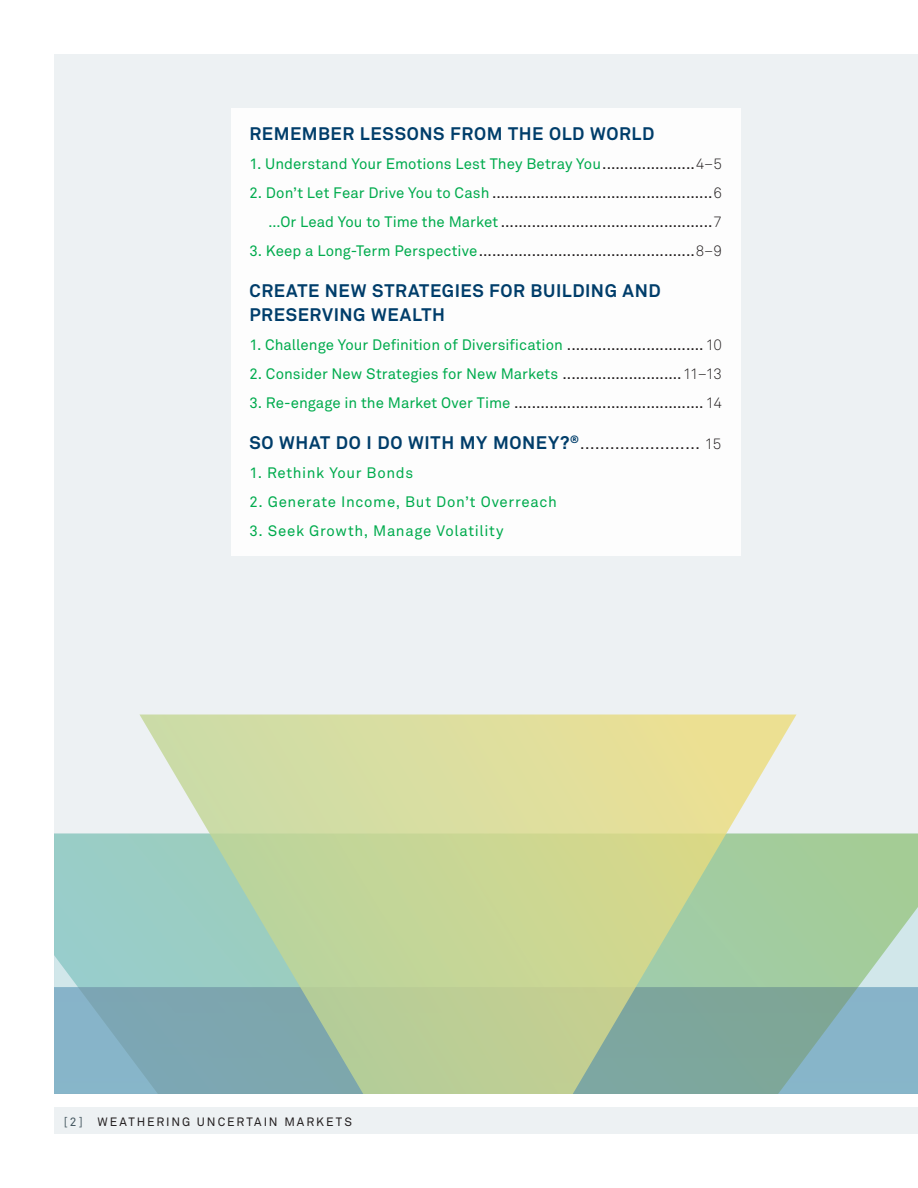
<style>
.page{position:relative;width:918px;height:1188px;background:#fff}
.page>*{position:absolute;margin:0;border:0;box-sizing:border-box;transform-origin:0 0}
.WP__subhead_lvl_1{font:700 18px/24px "Akkurat Pro";letter-spacing:.035em;color:#003d6a}
.WP__subhead_lvl_1-2{font:15px "Akkurat Pro";letter-spacing:.005em;color:#231f20}
.WP__subhead_lvl_1-3{font:15px "Akkurat Pro";letter-spacing:.01em;color:#00ab4d}
.WP__subhead_lvl_1-4{font:15px "Akkurat Pro";letter-spacing:.04em;color:#00ab4d}
.WP__subhead_lvl_1-5{font:15px "Akkurat Pro";letter-spacing:.045em;color:#00ab4d}
.body_txt_-_9_5_14{font:12px "Akkurat Pro";letter-spacing:.155em;color:#231f20}
.s1{color:#231f20}
.s2{font-family:"Akkurat Light Pro";color:#231f20}
.s3{color:#00ab4d}
.s4{font-family:"Akkurat Light Pro"}
.s5{font-weight:700;font-size:18px;color:#003d6a}
.s6{color:#455760}
</style>
<div class="page">
<div style="left:54px;top:54px;width:864px;height:1040px;background:#edf1f3"></div>
<div style="left:54px;top:1107px;width:864px;height:27px;background:#edf1f3"></div>
<div style="left:231px;top:108px;width:510px;height:447px;background:#fff"></div>
<svg style="left:54px;top:834px;width:864px;height:153px;background:#a3ceb3"></svg>
<svg style="left:54px;top:987px;width:864px;height:107px;background:#84b1c0"></svg>
<svg style="left:139px;top:715px;width:658px;height:379px;background:#bbcea1"></svg>
<p class="WP__subhead_lvl_1" style="left:249px;top:121px;width:406px">REMEMBER LESSONS FROM THE OLD WORLD</p>
<p class="WP__subhead_lvl_1-3" style="left:249px;top:155px;width:474px">1. Understand Your Emotions Lest They Betray You<span class="s1">.....................</span><span class="s2">4–5</span></p>
<p class="WP__subhead_lvl_1-2" style="left:249px;top:184px;width:474px"><span class="s3">2. Don’t Let Fear Drive You to Cash</span> ..................................................<span class="s4">6</span></p>
<p class="WP__subhead_lvl_1-2" style="left:268px;top:213px;width:455px"><span class="s3">…Or Lead You to Time the Market</span> ................................................<span class="s4">7</span></p>
<p class="WP__subhead_lvl_1-2" style="left:249px;top:243px;width:474px"><span class="s3">3. Keep a Long-Term Perspective</span>.................................................<span class="s4">8–9</span></p>
<p class="WP__subhead_lvl_1" style="left:249px;top:279px;width:413px">CREATE NEW STRATEGIES FOR BUILDING AND<br>PRESERVING WEALTH</p>
<p class="WP__subhead_lvl_1-3" style="left:249px;top:336px;width:474px">1. Challenge Your Definition of Diversification <span class="s1">...............................</span><span class="s2">10</span></p>
<p class="WP__subhead_lvl_1-3" style="left:249px;top:365px;width:474px">2. Consider New Strategies for New Markets <span class="s1">...........................</span><span class="s2">11–13</span></p>
<p class="WP__subhead_lvl_1-2" style="left:249px;top:394px;width:474px"><span class="s3">3. Re-engage in the Market Over Time</span> ........................................... <span class="s4">14</span></p>
<p class="WP__subhead_lvl_1-2" style="left:249px;top:435px;width:473px"><span class="s5">SO WHAT DO I DO WITH MY MONEY?</span><sup>®</sup>........................ <span class="s4">15</span></p>
<p class="WP__subhead_lvl_1-4" style="left:249px;top:464px;width:165px">1. Rethink Your Bonds</p>
<p class="WP__subhead_lvl_1-5" style="left:249px;top:493px;width:309px">2. Generate Income, But Don’t Overreach</p>
<p class="WP__subhead_lvl_1-4" style="left:249px;top:522px;width:256px">3. Seek Growth, Manage Volatility</p>
<p class="body_txt_-_9_5_14" style="left:64px;top:1115px;width:290px"><span class="s6">[2]</span> WEATHERING UNCERTAIN MARKETS</p>
</div>
